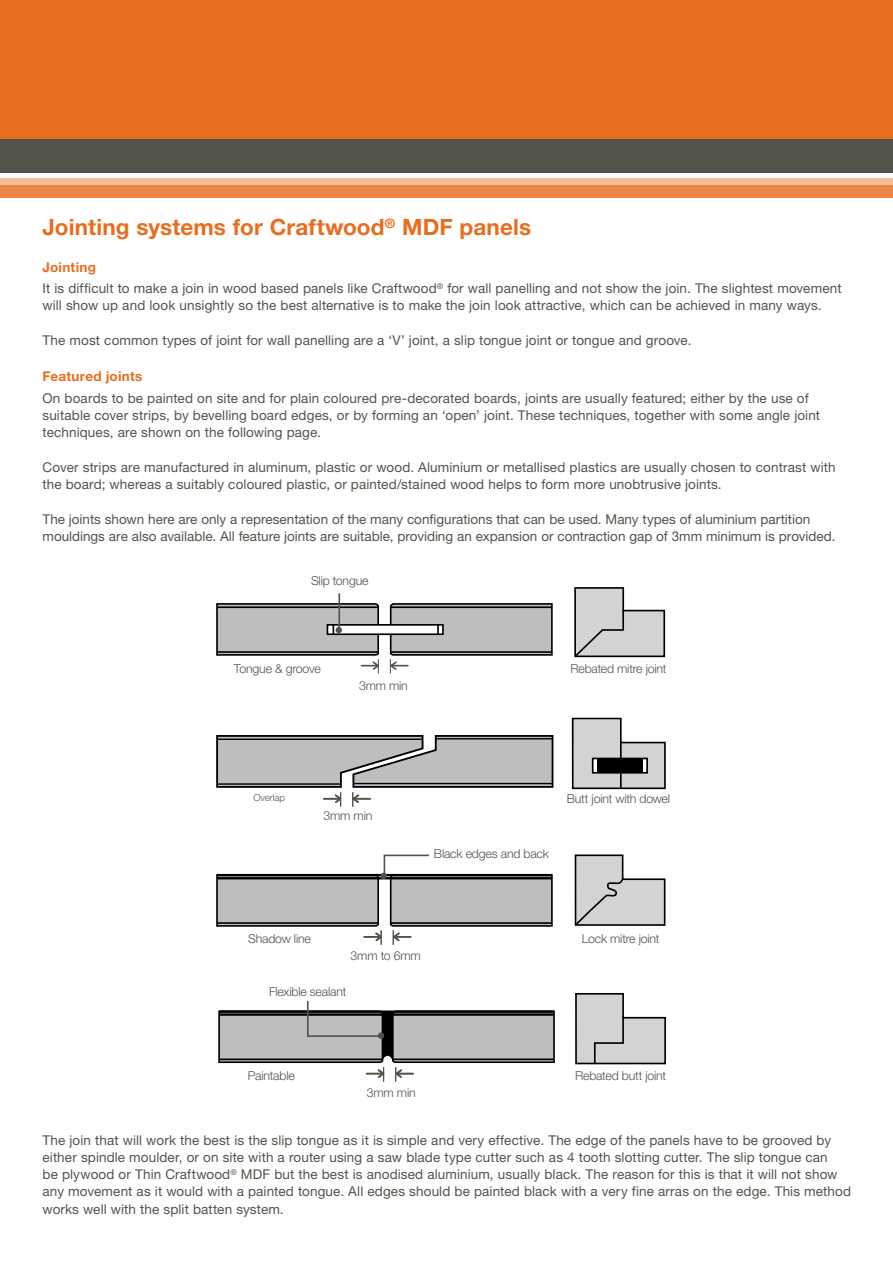
<style>
.page{position:relative;width:893px;height:1263px;background:#fff}
.page>*{position:absolute;margin:0;border:0;box-sizing:border-box;transform-origin:0 0}
.t1{font:700 22.5px "Helvetica Neue";letter-spacing:.005em;color:#e86d1f}
.t2{font:13.5px/17.2px "Helvetica Neue";letter-spacing:.01em;color:#54534a}
.t3{font:700 13.5px "Helvetica Neue";letter-spacing:.02em;color:#e86d1f}
.t4{font:300 12.3px "Helvetica Neue";letter-spacing:-.015em;color:#54534a}
.t5{font:300 9.6px "Helvetica Neue";letter-spacing:-.005em;color:#54534a}
.s1{font-weight:700;color:#e86d1f}
</style>
<div class="page">
<div style="left:0;top:138px;width:893px;height:34px;background:#54534a"></div>
<div style="left:0;top:0;width:893px;height:138px;background:#e86d1f"></div>
<div style="left:0;top:185px;width:893px;height:13px;background:#ed8644"></div>
<div style="left:0;top:179px;width:893px;height:6px;background:#f6be95"></div>
<svg style="left:571px;top:717px;width:95px;height:73px"></svg>
<svg style="left:574px;top:587px;width:92px;height:71px;background:#c4c5c6"></svg>
<svg style="left:216px;top:735px;width:338px;height:71px"></svg>
<svg style="left:216px;top:602px;width:337px;height:71px"></svg>
<hr style="left:620px;top:741px;width:2px;height:47px;background:#000">
<svg style="left:595px;top:761px;width:50px;height:10px"></svg>
<div style="left:592px;top:758px;width:56px;height:16px;border:2px solid #000"></div>
<div style="left:598px;top:758px;width:45px;height:15px;background:#000"></div>
<hr style="left:338px;top:593px;width:2px;height:35px;background:#54534a">
<svg style="left:574px;top:854px;width:92px;height:72px"></svg>
<svg style="left:575px;top:993px;width:91px;height:72px;background:#c4c5c6"></svg>
<svg style="left:218px;top:1001px;width:337px;height:80px"></svg>
<svg style="left:216px;top:854px;width:337px;height:91px"></svg>
<div style="left:378px;top:1032px;width:6px;height:7px;background:#54534a;border-radius:50%"></div>
<h1 class="t1" style="left:43px;top:213px;width:490px">Jointing systems for Craftwood<sup>®</sup> MDF panels</h1>
<p class="t2" style="left:43px;top:256px;width:801px;line-height:21.5px"><span class="s1">Jointing<br></span>It is difficult to make a join in wood based panels like Craftwood<sup>®</sup> for wall panelling and not show the join. The slightest movement</p>
<p class="t2" style="left:43px;top:297px;width:781px">will show up and look unsightly so the best alternative is to make the join look attractive, which can be achieved in many ways.</p>
<p class="t2" style="left:43px;top:331px;width:651px">The most common types of joint for wall panelling are a ‘V’ joint, a slip tongue joint or tongue and groove.</p>
<p class="t3" style="left:43px;top:368px;width:101px">Featured joints</p>
<p class="t2" style="left:43px;top:389px;width:779px">On boards to be painted on site and for plain coloured pre-decorated boards, joints are usually featured; either by the use of suitable cover strips, by bevelling board edges, or by forming an ‘open’ joint. These techniques, together with some angle joint techniques, are shown on the following page.</p>
<p class="t2" style="left:43px;top:458px;width:795px">Cover strips are manufactured in aluminum, plastic or wood. Aluminium or metallised plastics are usually chosen to contrast with the board; whereas a suitably coloured plastic, or painted/stained wood helps to form more unobtrusive joints.</p>
<p class="t2" style="left:43px;top:510px;width:794px">The joints shown here are only a representation of the many configurations that can be used. Many types of aluminium partition mouldings are also available. All feature joints are suitable, providing an expansion or contraction gap of 3mm minimum is provided.</p>
<p class="t4" style="left:311px;top:573px;width:59px">Slip tongue</p>
<p class="t4" style="left:234px;top:661px;width:88px">Tongue &amp; groove</p>
<p class="t4" style="left:359px;top:678px;width:50px">3mm min</p>
<p class="t4" style="left:570px;top:661px;width:98px">Rebated mitre joint</p>
<p class="t5" style="left:253px;top:792px;width:33px">Overlap</p>
<p class="t4" style="left:324px;top:808px;width:50px">3mm min</p>
<p class="t4" style="left:434px;top:846px;width:116px">Black edges and back</p>
<p class="t4" style="left:567px;top:791px;width:105px">Butt joint with dowel</p>
<p class="t4" style="left:248px;top:931px;width:64px">Shadow line</p>
<p class="t4" style="left:351px;top:948px;width:72px">3mm to 6mm</p>
<p class="t4" style="left:269px;top:984px;width:79px">Flexible sealant</p>
<p class="t4" style="left:582px;top:931px;width:79px">Lock mitre joint</p>
<p class="t4" style="left:248px;top:1068px;width:49px">Paintable</p>
<p class="t4" style="left:367px;top:1085px;width:50px">3mm min</p>
<p class="t4" style="left:575px;top:1068px;width:93px">Rebated butt joint</p>
<p class="t2" style="left:43px;top:1131px;width:810px">The join that will work the best is the slip tongue as it is simple and very effective. The edge of the panels have to be grooved by either spindle moulder, or on site with a router using a saw blade type cutter such as 4 tooth slotting cutter. The slip tongue can<br>be plywood or Thin Craftwood<sup>®</sup> MDF but the best is anodised aluminium, usually black. The reason for this is that it will not show any movement as it would with a painted tongue. All edges should be painted black with a very fine arras on the edge. This method works well with the split batten system.</p>
</div>
